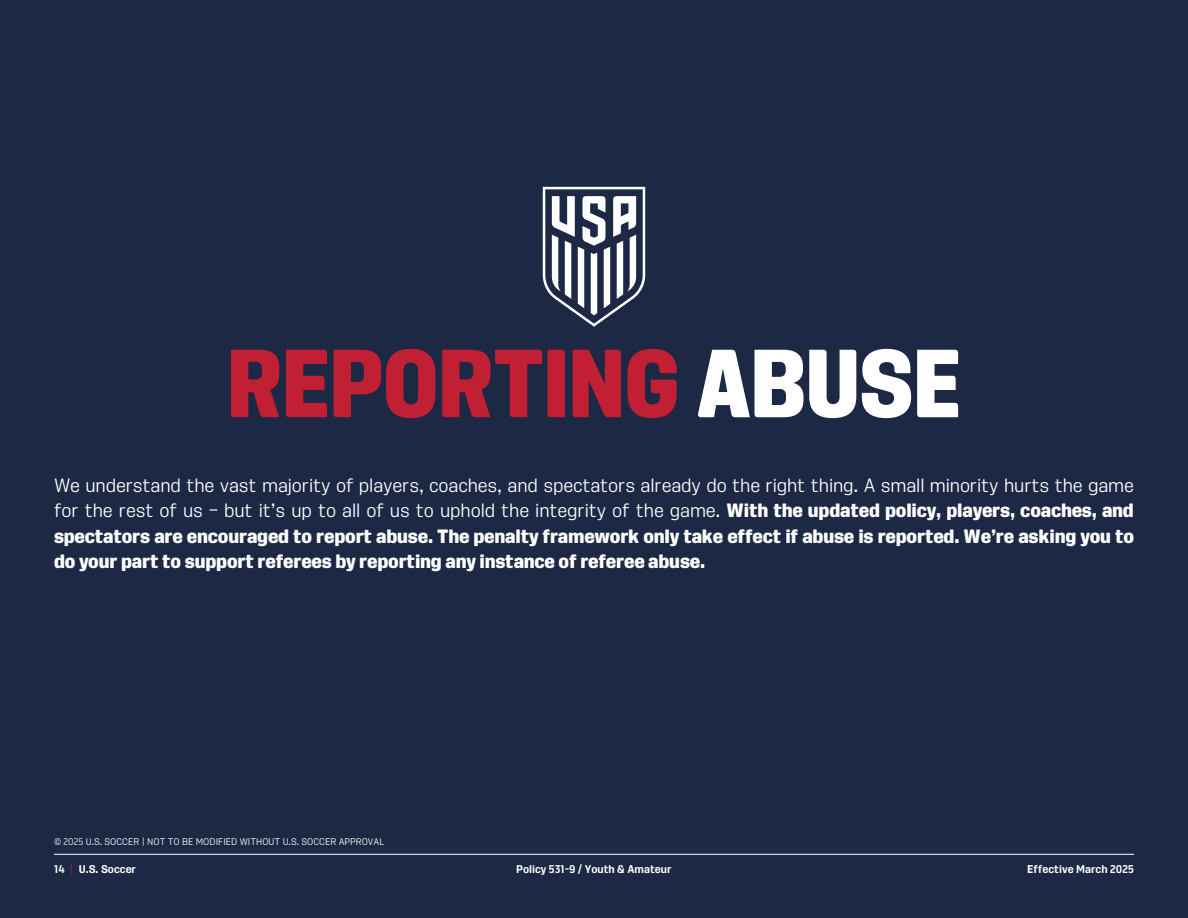
<style>
.page{position:relative;width:1188px;height:918px;background:#1c2844}
.page>*{position:absolute;margin:0;border:0;box-sizing:border-box;transform-origin:0 0}
.t1{font:900 90px "USSF90 Minutes Display";color:#c11f33}
.t2{font:900 18px/25.5px "USSF90 Minutes Text";letter-spacing:-.01em;color:#fff;text-align:justify}
.t3{font:700 10.5px "USSF90 Minutes Text";color:#fff}
.t4{font:300 9px "USSF90 Minutes Text";color:#fff}
.s1{color:#fff}
.s2{font-weight:300}
.s3{font-weight:300;color:#c11f33}
</style>
<div class="page">
<svg style="left:543px;top:187px;width:102px;height:140px"></svg>
<hr style="left:54px;top:854px;width:1080px;height:1px;background:#fff">
<h1 class="t1" style="left:227px;top:330px;width:735px">REPORTING <span class="s1">ABUSE</span></h1>
<p class="t2" style="left:54px;top:472px;width:1082px"><span class="s2">We understand the vast majority of players, coaches, and spectators already do the right thing. A small minority hurts the game for the rest of us – but it’s up to all of us to uphold the integrity of the game.</span> With the updated policy, players, coaches, and spectators are encouraged to report abuse. The penalty framework only take effect if abuse is reported. We’re asking you to do your part to support referees by reporting any instance of referee abuse.</p>
<p class="t4" style="left:54px;top:836px;width:332px">© 2025 U.S. SOCCER | NOT TO BE MODIFIED WITHOUT U.S. SOCCER APPROVAL</p>
<p class="t3" style="left:54px;top:862px;width:84px">14 <span class="s3">|</span> U.S. Soccer</p>
<p class="t3" style="left:516px;top:862px;width:157px">Policy 531-9 / Youth &amp; Amateur</p>
<p class="t3" style="left:1027px;top:862px;width:108px">Effective March 2025</p>
</div>
